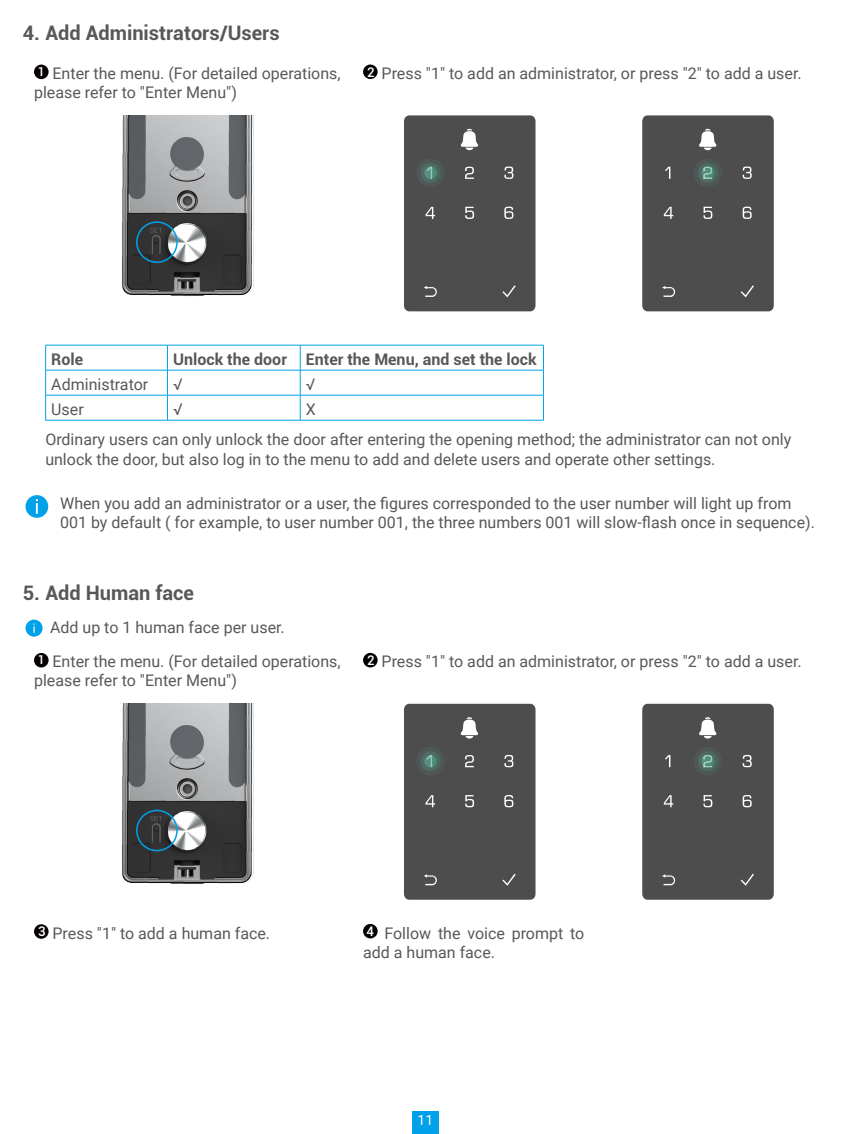
<style>
.page{position:relative;width:851px;height:1134px;background:#fff}
.page>*{position:absolute;margin:0;border:0;box-sizing:border-box;transform-origin:0 0}
.t1{font:700 20px "Roboto";color:#595857}
.t2{font:16px/19.2px "Roboto";color:#595857}
.t3{font:700 16px "Roboto";color:#595857}
.t4{font:14px "Roboto";color:#fff}
.s1{font-weight:500;font-size:13.2px;color:#fff}
</style>
<div class="page">
<div style="left:412px;top:1111px;width:27px;height:23px;background:#00a1e9"></div>
<div style="left:34px;top:65px;width:15px;height:14px;background:#050101;border-radius:50%"></div>
<div style="left:363px;top:65px;width:14px;height:14px;background:#050101;border-radius:50%"></div>
<img style="left:122px;top:115px;width:132px;height:181px">
<svg style="left:150px;top:228px;width:12px;height:26px"></svg>
<div style="left:136px;top:221px;width:42px;height:42px;border:2px solid #009fe8;border-radius:50%"></div>
<div style="left:404px;top:115px;width:131px;height:196px;background:#4d4d4d;border-radius:6px"></div>
<svg style="left:465px;top:167px;width:9px;height:12px"></svg>
<svg style="left:504px;top:167px;width:9px;height:12px"></svg>
<svg style="left:460px;top:129px;width:18px;height:21px"></svg>
<svg style="left:465px;top:207px;width:9px;height:12px"></svg>
<svg style="left:504px;top:207px;width:9px;height:12px"></svg>
<svg style="left:425px;top:207px;width:10px;height:12px"></svg>
<svg style="left:424px;top:286px;width:13px;height:11px"></svg>
<svg style="left:502px;top:285px;width:13px;height:12px"></svg>
<svg style="left:417px;top:159px;width:24px;height:27px"></svg>
<img style="left:420px;top:163px;width:20px;height:20px">
<div style="left:642px;top:115px;width:131px;height:196px;background:#4d4d4d;border-radius:6px"></div>
<svg style="left:665px;top:167px;width:5px;height:12px"></svg>
<svg style="left:742px;top:167px;width:9px;height:12px"></svg>
<svg style="left:699px;top:129px;width:17px;height:21px"></svg>
<svg style="left:703px;top:207px;width:9px;height:12px"></svg>
<svg style="left:742px;top:207px;width:9px;height:12px"></svg>
<svg style="left:663px;top:207px;width:10px;height:12px"></svg>
<svg style="left:662px;top:286px;width:13px;height:11px"></svg>
<svg style="left:740px;top:285px;width:13px;height:12px"></svg>
<svg style="left:694px;top:159px;width:16px;height:27px"></svg>
<img style="left:697px;top:163px;width:21px;height:20px">
<img style="left:698px;top:163px;width:19px;height:20px">
<hr style="left:45px;top:345px;width:122px;height:1px;background:#00a1e9">
<hr style="left:167px;top:345px;width:133px;height:1px;background:#00a1e9">
<hr style="left:300px;top:345px;width:243px;height:1px;background:#00a1e9">
<hr style="left:167px;top:370px;width:133px;height:1px;background:#00a1e9">
<hr style="left:300px;top:370px;width:243px;height:1px;background:#00a1e9">
<hr style="left:45px;top:370px;width:123px;height:1px;background:#00a1e9">
<hr style="left:45px;top:395px;width:123px;height:1px;background:#00a1e9">
<svg style="left:45px;top:345px;width:1px;height:75px"></svg>
<svg style="left:167px;top:345px;width:1px;height:75px"></svg>
<hr style="left:45px;top:420px;width:123px;height:1px;background:#00a1e9">
<hr style="left:168px;top:395px;width:132px;height:1px;background:#00a1e9">
<hr style="left:300px;top:395px;width:243px;height:1px;background:#00a1e9">
<svg style="left:300px;top:345px;width:1px;height:75px"></svg>
<svg style="left:543px;top:345px;width:1px;height:75px"></svg>
<hr style="left:168px;top:420px;width:132px;height:1px;background:#00a1e9">
<hr style="left:300px;top:420px;width:243px;height:1px;background:#00a1e9">
<div style="left:26px;top:495px;width:22px;height:23px;background:#00a1e9;border-radius:50%"></div>
<svg style="left:36px;top:499px;width:2px;height:15px"></svg>
<div style="left:26px;top:620px;width:17px;height:17px;background:#00a1e9;border-radius:50%"></div>
<svg style="left:33px;top:623px;width:2px;height:10px"></svg>
<div style="left:34px;top:653px;width:15px;height:14px;background:#050101;border-radius:50%"></div>
<div style="left:363px;top:653px;width:14px;height:14px;background:#050101;border-radius:50%"></div>
<img style="left:122px;top:704px;width:132px;height:180px">
<svg style="left:150px;top:816px;width:12px;height:26px"></svg>
<div style="left:136px;top:810px;width:42px;height:41px;border:2px solid #009fe8;border-radius:50%"></div>
<div style="left:404px;top:704px;width:131px;height:196px;background:#4d4d4d;border-radius:6px"></div>
<svg style="left:465px;top:755px;width:9px;height:12px"></svg>
<svg style="left:504px;top:755px;width:9px;height:12px"></svg>
<svg style="left:460px;top:717px;width:18px;height:21px"></svg>
<svg style="left:465px;top:795px;width:9px;height:12px"></svg>
<svg style="left:504px;top:795px;width:9px;height:12px"></svg>
<svg style="left:425px;top:795px;width:10px;height:12px"></svg>
<svg style="left:424px;top:874px;width:13px;height:11px"></svg>
<svg style="left:502px;top:874px;width:13px;height:12px"></svg>
<svg style="left:417px;top:748px;width:24px;height:26px"></svg>
<img style="left:420px;top:751px;width:20px;height:20px">
<div style="left:642px;top:704px;width:131px;height:196px;background:#4d4d4d;border-radius:6px"></div>
<svg style="left:665px;top:755px;width:5px;height:12px"></svg>
<svg style="left:742px;top:755px;width:9px;height:12px"></svg>
<svg style="left:699px;top:717px;width:17px;height:21px"></svg>
<svg style="left:703px;top:795px;width:9px;height:12px"></svg>
<svg style="left:742px;top:795px;width:9px;height:12px"></svg>
<svg style="left:663px;top:795px;width:10px;height:12px"></svg>
<svg style="left:662px;top:874px;width:13px;height:11px"></svg>
<svg style="left:740px;top:874px;width:13px;height:12px"></svg>
<svg style="left:694px;top:748px;width:15px;height:27px"></svg>
<img style="left:697px;top:751px;width:21px;height:20px">
<div style="left:34px;top:924px;width:15px;height:15px;background:#050101;border-radius:50%"></div>
<div style="left:363px;top:924px;width:14px;height:14px;background:#050101;border-radius:50%"></div>
<p class="t1" style="left:23px;top:19px;width:258px">4. Add Administrators/Users</p>
<p class="t2" style="left:34px;top:63px;width:308px"><sup>1</sup> Enter the menu. (For detailed operations, please refer to "Enter Menu")</p>
<p class="t2" style="left:367px;top:63px;width:436px"><span class="s1">2</span> Press "1" to add an administrator, or press "2" to add a user.</p>
<p class="t3" style="left:51px;top:347px;width:33px">Role</p>
<p class="t3" style="left:173px;top:347px;width:365px">Unlock the door Enter the Menu, and set the lock</p>
<p class="t2" style="left:51px;top:374px;width:98px">Administrator</p>
<p class="t2" style="left:173px;top:374px;width:11px">√</p>
<p class="t2" style="left:306px;top:374px;width:11px">√</p>
<p class="t2" style="left:51px;top:399px;width:34px">User</p>
<p class="t2" style="left:173px;top:399px;width:11px">√</p>
<p class="t2" style="left:45px;top:393px;width:747px;line-height:30.8px;text-indent:260px">X<br>Ordinary users can only unlock the door after entering the opening method; the administrator can not only</p>
<p class="t2" style="left:45px;top:449px;width:671px">unlock the door, but also log in to the menu to add and delete users and operate other settings.</p>
<p class="t2" style="left:60px;top:493px;width:756px">When you add an administrator or a user, the figures corresponded to the user number will light up from<br>001 by default ( for example, to user number 001, the three numbers 001 will slow-flash once in sequence).</p>
<p class="t1" style="left:23px;top:578px;width:173px">5. Add Human face</p>
<p class="t2" style="left:38px;top:610px;width:304px;line-height:34px;text-indent:12px">Add up to 1 human face per user.<br><sup>1</sup> Enter the menu. (For detailed operations,</p>
<p class="t2" style="left:34px;top:670px;width:204px">please refer to "Enter Menu")</p>
<p class="t2" style="left:367px;top:651px;width:436px"><span class="s1">2</span> Press "1" to add an administrator, or press "2" to add a user.</p>
<p class="t2" style="left:38px;top:923px;width:233px"><sup>3</sup> Press "1" to add a human face.</p>
<p class="t2" style="left:363px;top:923px;width:223px"><sup>4</sup> Follow the voice prompt to add a human face.</p>
<p class="t4" style="left:417px;top:1111px;width:17px">11</p>
</div>
